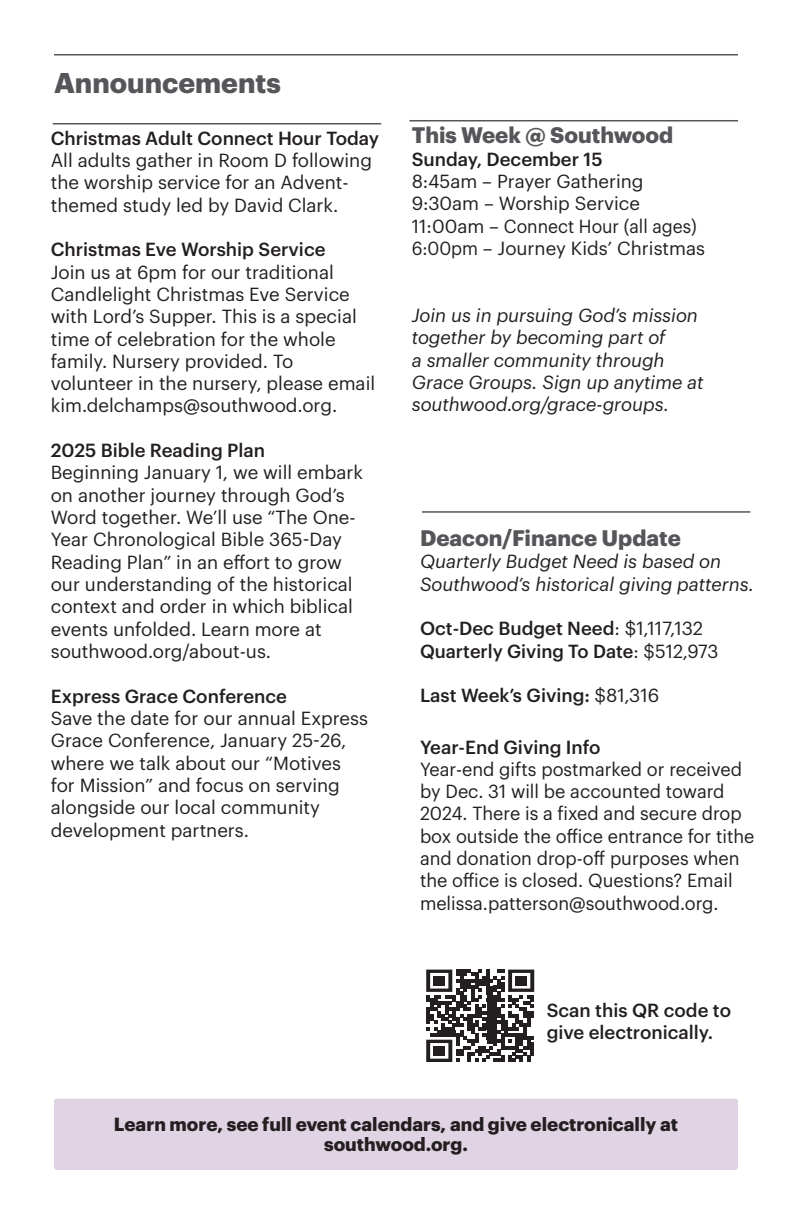
<style>
.page{position:relative;width:792px;height:1224px;background:#fff}
.page>*{position:absolute;margin:0;border:0;box-sizing:border-box;transform-origin:0 0}
.t1{font:700 28px "Graphik";color:#555659}
.t2{font:700 22px "Graphik";color:#555659}
.t3{font:18.6px/22.4px "Graphik";color:#231f20}
.t4{font:500 18.6px/22.4px "Graphik";color:#231f20}
.t5{font:italic 18.6px/22.4px "Graphik";color:#231f20}
.t6{font:700 18.6px "Graphik";color:#231f20}
.t7{font:18.6px "Graphik";color:#231f20;scale:.94 1}
.s1{font-weight:400}
</style>
<div class="page">
<hr style="left:54px;top:54px;width:684px;height:2px;background:#555659">
<hr style="left:53px;top:123px;width:328px;height:1px;background:#555659">
<div style="left:54px;top:1099px;width:684px;height:71px;background:#e0d3e4;border-radius:3px"></div>
<hr style="left:410px;top:120px;width:328px;height:1px;background:#555659">
<hr style="left:422px;top:511px;width:328px;height:2px;background:#555659">
<svg style="left:426px;top:970px;width:108px;height:92px"></svg>
<div style="left:434px;top:976px;width:11px;height:10px;background:#231f20"></div>
<div style="left:516px;top:976px;width:11px;height:10px;background:#231f20"></div>
<div style="left:434px;top:1046px;width:11px;height:10px;background:#231f20"></div>
<p class="t1" style="left:54px;top:61px;width:228px">Announcements</p>
<p class="t4" style="left:51px;top:125px;width:330px">Christmas Adult Connect Hour Today</p>
<p class="t3" style="left:51px;top:147px;width:323px">All adults gather in Room D following the worship service for an Advent&shy;themed study led by David Clark.</p>
<p class="t4" style="left:51px;top:237px;width:276px">Christmas Eve Worship Service</p>
<p class="t3" style="left:51px;top:259px;width:326px">Join us at 6pm for our traditional Candlelight Christmas Eve Service with Lord’s Supper. This is a special time of celebration for the whole family. Nursery provided. To volunteer in the nursery, please email kim.delchamps@southwood.org.</p>
<p class="t4" style="left:51px;top:438px;width:216px">2025 Bible Reading Plan</p>
<p class="t3" style="left:51px;top:460px;width:314px">Beginning January 1, we will embark on another journey through God’s Word together. We’ll use “The One-Year Chronological Bible 365-Day Reading Plan” in an effort to grow our understanding of the historical context and order in which biblical events unfolded. Learn more at southwood.org/about-us.</p>
<p class="t4" style="left:51px;top:683px;width:238px">Express Grace Conference</p>
<p class="t3" style="left:51px;top:705px;width:319px">Save the date for our annual Express<br>Grace Conference, January 25-26, where we talk about our “Motives for Mission” and focus on serving alongside our local community development partners.</p>
<p class="t2" style="left:412px;top:118px;width:263px">This Week @ Southwood</p>
<p class="t4" style="left:412px;top:146px;width:192px">Sunday, December 15</p>
<p class="t3" style="left:412px;top:169px;width:233px">8:45am – Prayer Gathering</p>
<p class="t3" style="left:412px;top:191px;width:230px">9:30am – Worship Service</p>
<p class="t3" style="left:412px;top:213px;width:287px">11:00am – Connect Hour (all ages)</p>
<p class="t7" style="left:412px;top:234px;width:314px">6:00pm – Journey Kids’ Christmas</p>
<p class="t5" style="left:412px;top:302px;width:293px">Join us in pursuing God’s mission together by becoming part of<br>a smaller community through<br>Grace Groups. Sign up anytime at southwood.org/grace-groups.</p>
<p class="t2" style="left:420px;top:521px;width:262px">Deacon/Finance Update</p>
<p class="t5" style="left:420px;top:549px;width:335px">Quarterly Budget Need is based on<br>Southwood’s historical giving patterns.</p>
<p class="t4" style="left:420px;top:616px;width:285px">Oct-Dec Budget Need<span class="s1">: $1,117,132</span></p>
<p class="t4" style="left:420px;top:638px;width:300px">Quarterly Giving To Date<span class="s1">: $512,973</span></p>
<p class="t4" style="left:420px;top:683px;width:241px">Last Week’s Giving: <span class="s1">$81,316</span></p>
<p class="t4" style="left:420px;top:734px;width:182px">Year-End Giving Info</p>
<p class="t3" style="left:420px;top:756px;width:336px">Year-end gifts postmarked or received by Dec. 31 will be accounted toward 2024. There is a fixed and secure drop box outside the office entrance for tithe and donation drop-off purposes when the office is closed. Questions? Email melissa.patterson@southwood.org.</p>
<p class="t4" style="left:547px;top:997px;width:186px">Scan this QR code to give electronically.</p>
<p class="t6" style="left:114px;top:1110px;width:566px">Learn more, see full event calendars, and give electronically at</p>
<p class="t6" style="left:324px;top:1130px;width:145px">southwood.org.</p>
</div>
